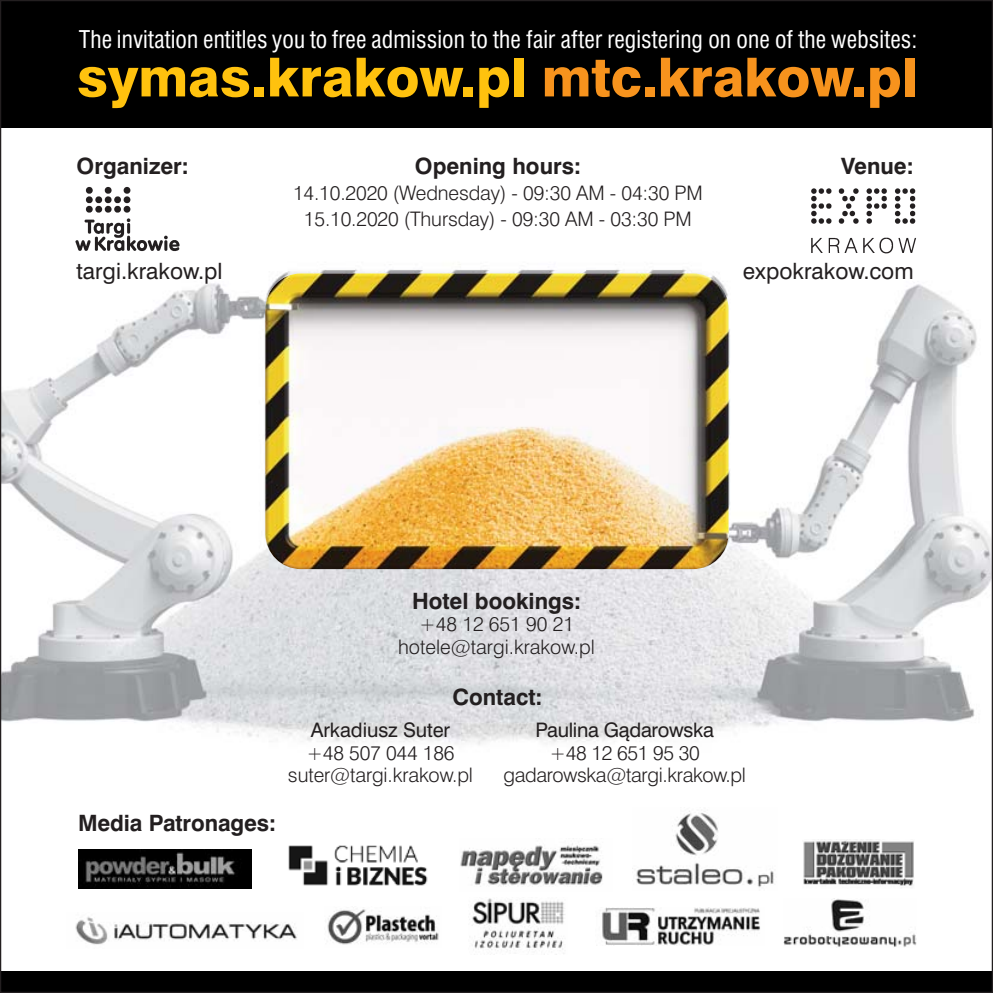
<style>
.page{position:relative;width:993px;height:993px;background:#fff}
.page>*{position:absolute;margin:0;border:0;box-sizing:border-box;transform-origin:0 0}
.t1{font:800 53.75px "Swiss 721 PL";color:#ffc20e}
.t2{font:condensed 23.75px "Swiss 721 PL";letter-spacing:.005em;color:#fff}
.t3{font:700 22.5px "Swiss 721 PL";color:#231f20}
.t4{font:22.5px "Swiss 721 PL";color:#231f20}
.t5{font:300 20px/22.5px "Swiss 721 PL";letter-spacing:-.005em;color:#231f20;text-align:center}
.t6{font:20px "Swiss 721 PL";letter-spacing:-.015em;color:#231f20}
.s1{color:#f7931d}
</style>
<div class="page">
<div style="left:0;top:0;width:992px;height:128px;background:#000"></div>
<img style="left:2px;top:264px;width:988px;height:672px">
<img style="left:811px;top:188px;width:105px;height:66px">
<img style="left:75px;top:186px;width:105px;height:66px">
<img style="left:265px;top:273px;width:463px;height:296px;border-radius:35px">
<div style="left:0;top:971px;width:992px;height:21px;background:#000"></div>
<img style="left:78px;top:849px;width:173px;height:38px">
<img style="left:277px;top:840px;width:163px;height:48px">
<img style="left:459px;top:838px;width:153px;height:53px">
<img style="left:632px;top:807px;width:145px;height:82px">
<img style="left:802px;top:839px;width:112px;height:49px">
<img style="left:66px;top:912px;width:237px;height:33px">
<img style="left:324px;top:905px;width:118px;height:40px">
<img style="left:468px;top:897px;width:99px;height:57px">
<img style="left:595px;top:907px;width:169px;height:38px">
<img style="left:782px;top:897px;width:133px;height:50px">
<p class="t2" style="left:79px;top:30px;width:840px">The invitation entitles you to free admission to the fair after registering on one of the websites:</p>
<h1 class="t1" style="left:76px;top:58px;width:842px">symas.krakow.pl <span class="s1">mtc.krakow.pl</span></h1>
<p class="t3" style="left:77px;top:157px;width:114px">Organizer:</p>
<p class="t4" style="left:77px;top:262px;width:147px">targi.krakow.pl</p>
<p class="t3" style="left:415px;top:158px;width:167px">Opening hours:</p>
<p class="t5" style="left:293px;top:182px;width:411px;line-height:26.2px">14.10.2020 (Wednesday) - 09:30 AM - 04:30 PM<br>15.10.2020 (Thursday) - 09:30 AM - 03:30 PM</p>
<p class="t3" style="left:840px;top:157px;width:74px">Venue:</p>
<p class="t4" style="left:742px;top:262px;width:172px">expokrakow.com</p>
<p class="t3" style="left:78px;top:814px;width:199px">Media Patronages:</p>
<p class="t3" style="left:412px;top:592px;width:170px">Hotel bookings:</p>
<p class="t5" style="left:398px;top:614px;width:198px">+48 12 651 90 21 hotele@targi.krakow.pl</p>
<p class="t3" style="left:452px;top:688px;width:92px">Contact:</p>
<p class="t6" style="left:311px;top:722px;width:141px">Arkadiusz Suter</p>
<p class="t5" style="left:288px;top:743px;width:186px">+48 507 044 186 suter@targi.krakow.pl</p>
<p class="t6" style="left:535px;top:722px;width:180px">Paulina Gàdarowska</p>
<p class="t5" style="left:503px;top:743px;width:244px">+48 12 651 95 30 gadarowska@targi.krakow.pl</p>
</div>
